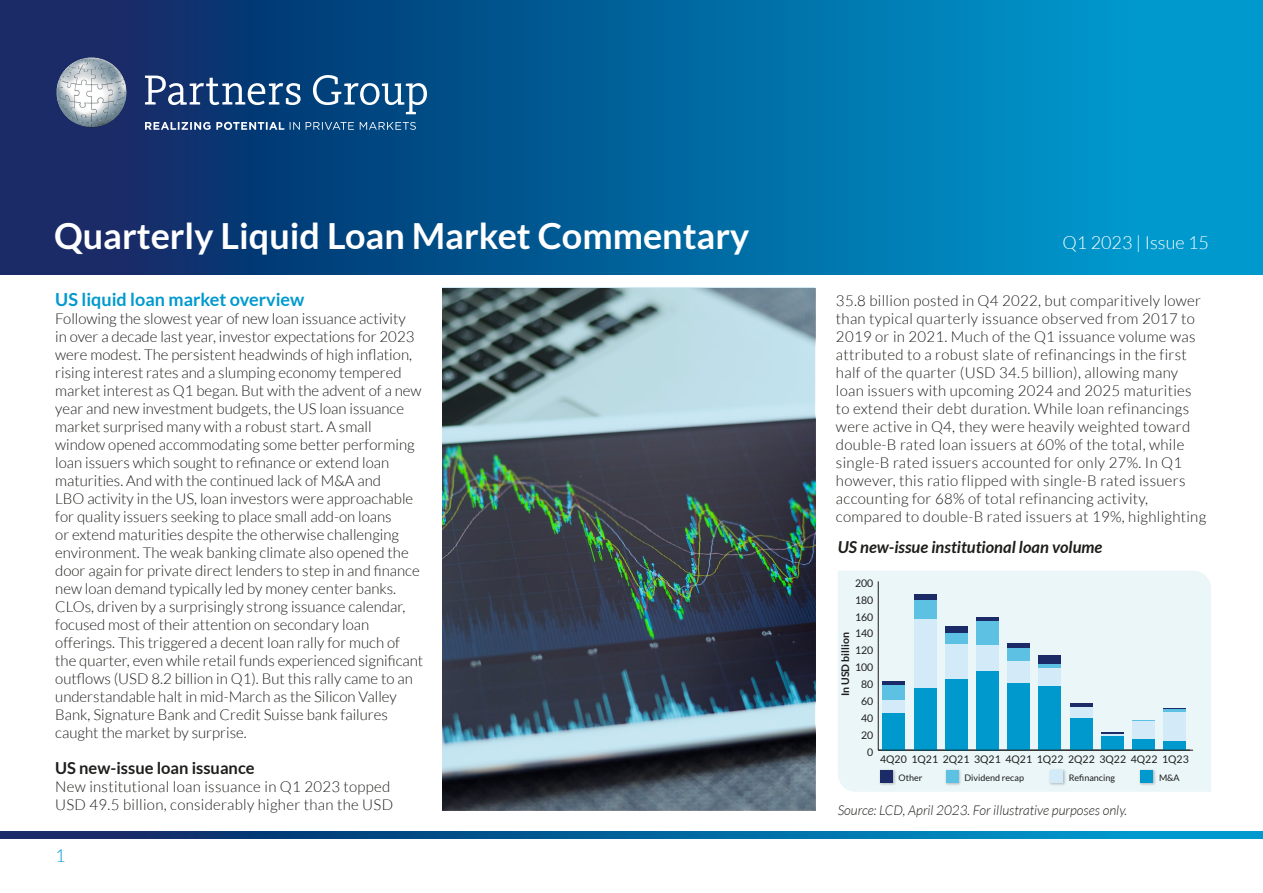
<style>
.page{position:relative;width:1263px;height:893px;background:#fff}
.page>*{position:absolute;margin:0;border:0;box-sizing:border-box;transform-origin:0 0}
.t1{font:700 36px "Lato";color:#fff}
.t2{font:700 18px "Lato";color:#0099ce}
.t3{font:300 18px "Lato";color:#fff}
.t4{font:300 18px "Lato";color:#0099ce}
.t5{font:italic 700 16.5px "Lato";color:#1d1d1b}
.t6{font:700 16.5px "Lato";color:#1d1d1b}
.t7{font:300 15px/18px "Lato";color:#1d1d1b}
.t8{font:300 15px/18px "Lato";letter-spacing:.02em;color:#1d1d1b}
.t9{font:italic 300 13.5px "Lato";color:#1d1d1b}
.t10{font:10.5px "Lato";color:#1d1d1b}
.t11{font:700 10.5px "Lato";color:#1d1d1b}
.t12{font:9px "Lato";color:#1d1d1b}
</style>
<div class="page">
<div style="left:0;top:0;width:1263px;height:274px;background:linear-gradient(to right,#0e215e,#00a3d7)"></div>
<svg style="left:145px;top:76px;width:156px;height:29px"></svg>
<svg style="left:313px;top:75px;width:114px;height:39px"></svg>
<img style="left:54px;top:55px;width:76px;height:75px">
<svg style="left:145px;top:122px;width:139px;height:8px"></svg>
<svg style="left:290px;top:122px;width:10px;height:8px"></svg>
<svg style="left:306px;top:122px;width:48px;height:8px"></svg>
<svg style="left:360px;top:122px;width:56px;height:8px"></svg>
<svg style="left:0;top:831px;width:1263px;height:8px"></svg>
<div style="left:838px;top:571px;width:373px;height:221px;background:#ebf6f9"></div>
<img style="left:877px;top:768px;width:20px;height:20px">
<div style="left:880px;top:770px;width:12px;height:13px;background:#1a2b68"></div>
<img style="left:943px;top:768px;width:20px;height:20px">
<div style="left:946px;top:770px;width:12px;height:13px;background:#5dc1e4"></div>
<img style="left:1047px;top:768px;width:20px;height:20px">
<div style="left:1050px;top:770px;width:13px;height:13px;background:#d3ebf8"></div>
<img style="left:1138px;top:768px;width:20px;height:20px">
<div style="left:1140px;top:770px;width:13px;height:13px;background:#0099ce"></div>
<hr style="left:878px;top:581px;width:1px;height:169px;background:#1d1d1b">
<hr style="left:883px;top:682px;width:22px;height:3px;background:#1a2b68">
<div style="left:914px;top:594px;width:22px;height:6px;background:#1a2b68"></div>
<div style="left:945px;top:626px;width:22px;height:7px;background:#1a2b68"></div>
<hr style="left:976px;top:618px;width:23px;height:3px;background:#1a2b68">
<hr style="left:1007px;top:644px;width:23px;height:4px;background:#1a2b68">
<div style="left:1038px;top:655px;width:23px;height:9px;background:#1a2b68"></div>
<hr style="left:1070px;top:703px;width:22px;height:4px;background:#1a2b68">
<hr style="left:1101px;top:732px;width:22px;height:2px;background:#1a2b68">
<hr style="left:1163px;top:708px;width:23px;height:2px;background:#1a2b68">
<div style="left:883px;top:685px;width:22px;height:15px;background:#5dc1e4"></div>
<div style="left:914px;top:600px;width:22px;height:20px;background:#5dc1e4"></div>
<div style="left:945px;top:633px;width:22px;height:12px;background:#5dc1e4"></div>
<div style="left:976px;top:621px;width:23px;height:25px;background:#5dc1e4"></div>
<div style="left:1007px;top:648px;width:23px;height:13px;background:#5dc1e4"></div>
<hr style="left:1038px;top:664px;width:23px;height:4px;background:#5dc1e4">
<svg style="left:1132px;top:720px;width:23px;height:1px"></svg>
<hr style="left:1163px;top:710px;width:23px;height:3px;background:#5dc1e4">
<div style="left:883px;top:700px;width:22px;height:13px;background:#d3ebf8"></div>
<div style="left:914px;top:620px;width:22px;height:68px;background:#d3ebf8"></div>
<div style="left:945px;top:645px;width:22px;height:34px;background:#d3ebf8"></div>
<div style="left:976px;top:646px;width:23px;height:25px;background:#d3ebf8"></div>
<div style="left:1007px;top:661px;width:23px;height:23px;background:#d3ebf8"></div>
<div style="left:1038px;top:668px;width:23px;height:18px;background:#d3ebf8"></div>
<div style="left:1070px;top:707px;width:22px;height:11px;background:#d3ebf8"></div>
<hr style="left:1101px;top:734px;width:22px;height:2px;background:#d3ebf8">
<div style="left:1132px;top:721px;width:23px;height:18px;background:#d3ebf8"></div>
<div style="left:1163px;top:713px;width:23px;height:29px;background:#d3ebf8"></div>
<div style="left:883px;top:713px;width:22px;height:37px;background:#0099ce"></div>
<div style="left:914px;top:688px;width:22px;height:62px;background:#0099ce"></div>
<div style="left:945px;top:679px;width:22px;height:71px;background:#0099ce"></div>
<div style="left:976px;top:671px;width:23px;height:79px;background:#0099ce"></div>
<div style="left:1007px;top:684px;width:23px;height:66px;background:#0099ce"></div>
<div style="left:1038px;top:686px;width:23px;height:64px;background:#0099ce"></div>
<div style="left:1070px;top:718px;width:22px;height:32px;background:#0099ce"></div>
<div style="left:1101px;top:736px;width:22px;height:14px;background:#0099ce"></div>
<div style="left:1132px;top:739px;width:23px;height:11px;background:#0099ce"></div>
<div style="left:1163px;top:742px;width:23px;height:8px;background:#0099ce"></div>
<hr style="left:878px;top:750px;width:315px;height:1px;background:#1d1d1b">
<img style="left:442px;top:287px;width:373px;height:522px">
<h1 class="t1" style="left:54px;top:215px;width:697px">Quarterly Liquid Loan Market Commentary</h1>
<p class="t2" style="left:55px;top:289px;width:251px">US liquid loan market overview</p>
<p class="t7" style="left:55px;top:310px;width:370px">Following the slowest year of new loan issuance activity<br>in over a decade last year, investor expectations for 2023 were modest. The persistent headwinds of high inflation, rising interest rates and a slumping economy tempered market interest as Q1 began. But with the advent of a new year and new investment budgets, the US loan issuance market surprised many with a robust start. A small window opened accommodating some better performing loan issuers which sought to refinance or extend loan maturities. And with the continued lack of M&amp;A and<br>LBO activity in the US, loan investors were approachable for quality issuers seeking to place small add-on loans<br>or extend maturities despite the otherwise challenging environment. The weak banking climate also opened the door again for private direct lenders to step in and finance new loan demand typically led by money center banks.<br>CLOs, driven by a surprisingly strong issuance calendar, focused most of their attention on secondary loan offerings. This triggered a decent loan rally for much of the quarter, even while retail funds experienced significant outflows (USD 8.2 billion in Q1). But this rally came to an understandable halt in mid-March as the Silicon Valley Bank, Signature Bank and Credit Suisse bank failures caught the market by surprise.</p>
<p class="t6" style="left:55px;top:759px;width:201px">US new-issue loan issuance</p>
<p class="t8" style="left:55px;top:778px;width:339px">New institutional loan issuance in Q1 2023 topped<br>USD 49.5 billion, considerably higher than the USD</p>
<p class="t4" style="left:55px;top:846px;width:12px">1</p>
<p class="t3" style="left:1062px;top:233px;width:148px">Q1 2023 | Issue 15</p>
<p class="t8" style="left:836px;top:292px;width:372px">35.8 billion posted in Q4 2022, but comparitively lower than typical quarterly issuance observed from 2017 to 2019 or in 2021. Much of the Q1 issuance volume was attributed to a robust slate of refinancings in the first half of the quarter (USD 34.5 billion), allowing many loan issuers with upcoming 2024 and 2025 maturities to extend their debt duration. While loan refinancings were active in Q4, they were heavily weighted toward double-B rated loan issuers at 60% of the total, while single-B rated issuers accounted for only 27%. In Q1 however, this ratio flipped with single-B rated issuers accounting for 68% of total refinancing activity, compared to double-B rated issuers at 19%, highlighting</p>
<p class="t10" style="left:861px;top:350px;width:20px">200</p>
<p class="t10" style="left:861px;top:368px;width:20px">180</p>
<p class="t10" style="left:861px;top:385px;width:20px">160</p>
<p class="t10" style="left:861px;top:402px;width:20px">140</p>
<p class="t10" style="left:861px;top:419px;width:20px">120</p>
<p class="t10" style="left:861px;top:437px;width:20px">100</p>
<p class="t10" style="left:867px;top:454px;width:14px">80</p>
<p class="t10" style="left:867px;top:471px;width:14px">60</p>
<p class="t10" style="left:867px;top:488px;width:14px">40</p>
<p class="t10" style="left:867px;top:505px;width:14px">20</p>
<p class="t5" style="left:838px;top:538px;width:266px">US new-issue institutional loan volume</p>
<p class="t10" style="left:855px;top:577px;width:20px">200</p>
<p class="t10" style="left:855px;top:594px;width:20px">180</p>
<p class="t10" style="left:855px;top:611px;width:20px">160</p>
<p class="t10" style="left:855px;top:628px;width:20px">140</p>
<p class="t11" style="left:839px;top:696px;width:65px;rotate:-90deg">In USD billion</p>
<p class="t10" style="left:855px;top:645px;width:20px">120</p>
<p class="t10" style="left:855px;top:662px;width:20px">100</p>
<p class="t10" style="left:861px;top:678px;width:14px">80</p>
<p class="t10" style="left:861px;top:695px;width:14px">60</p>
<p class="t10" style="left:861px;top:712px;width:14px">40</p>
<p class="t10" style="left:861px;top:729px;width:14px">20</p>
<p class="t10" style="left:867px;top:746px;width:8px">0</p>
<p class="t10" style="left:880px;top:753px;width:310px">4Q20 1Q21 2Q21 3Q21 4Q21 1Q22 2Q22 3Q22 4Q22 1Q23</p>
<p class="t12" style="left:898px;top:773px;width:25px">Other</p>
<p class="t12" style="left:964px;top:773px;width:61px">Dividend recap</p>
<p class="t12" style="left:1069px;top:773px;width:48px">Refinancing</p>
<p class="t12" style="left:1159px;top:773px;width:22px">M&amp;A</p>
<p class="t9" style="left:838px;top:802px;width:291px">Source: LCD, April 2023. For illustrative purposes only.</p>
</div>
